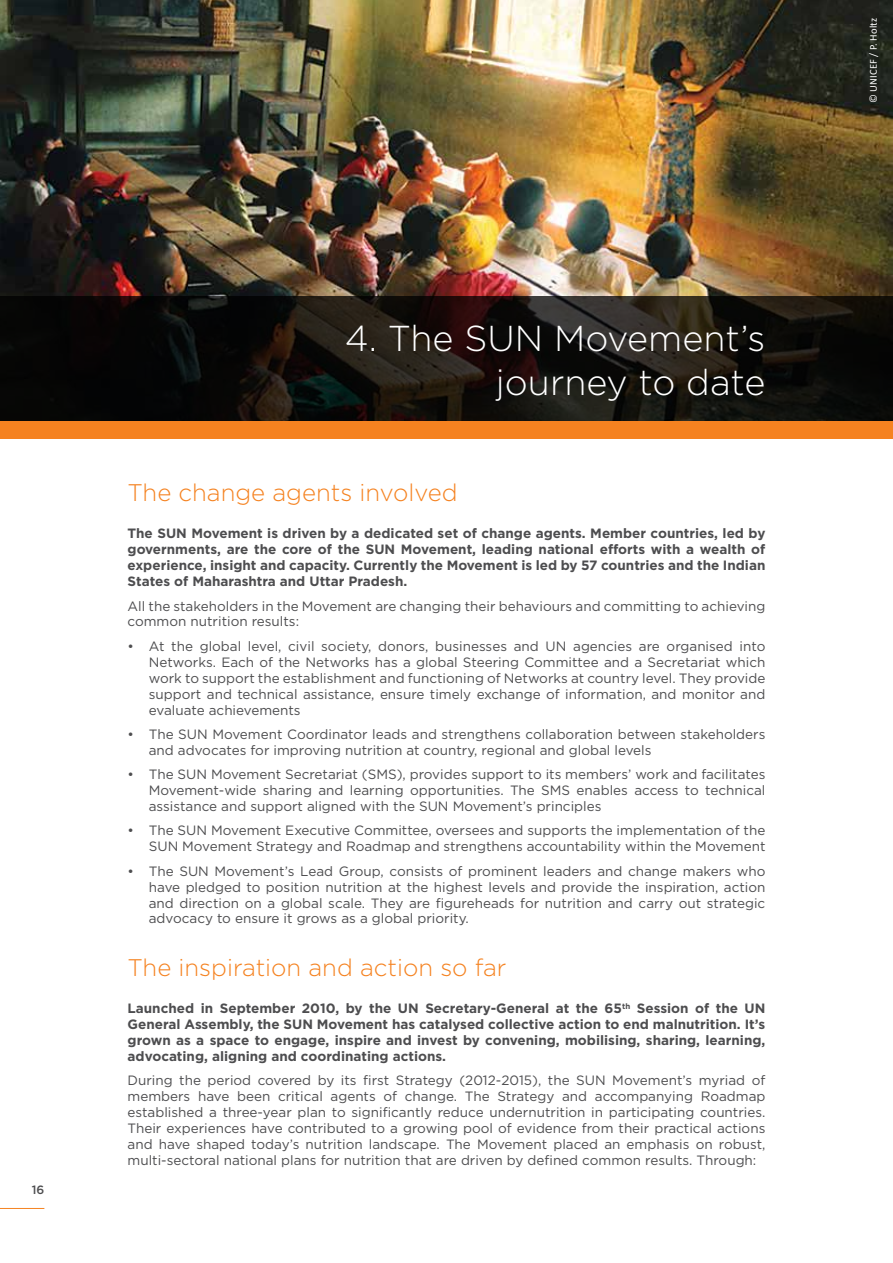
<style>
.page{position:relative;width:893px;height:1263px;background:#fff}
.page>*{position:absolute;margin:0;border:0;box-sizing:border-box;transform-origin:0 0}
.t1{font:300 36px/43.2px "Gotham";color:#fff;text-align:right}
.t2{font:300 24px "Gotham";color:#f58220}
.t3{font:13.5px/15.9px "Gotham";color:#4d4d4f;text-align:justify}
.t4{font:700 13.5px/15.9px "Gotham";color:#4d4d4f;text-align:justify}
.t5{font:500 12px "Gotham";color:#4d4d4f}
.t6{font:10.5px "Calibri";letter-spacing:.01em;color:#fff}
</style>
<div class="page">
<hr style="left:0;top:1208px;width:44px;height:1px;background:#f58220">
<img style="left:0;top:0;width:893px;height:296px">
<svg style="left:0;top:296px;width:893px;height:125px;background:#13110d"></svg>
<div style="left:0;top:421px;width:893px;height:17px;background:#f58220"></div>
<p class="t5" style="left:32px;top:1182px;width:14px">16</p>
<h1 class="t1" style="left:345px;top:316px;width:422px">4. The SUN Movement’s journey to date</h1>
<h2 class="t2" style="left:128px;top:478px;width:331px">The change agents involved</h2>
<p class="t4" style="left:128px;top:526px;width:639px">The SUN Movement is driven by a dedicated set of change agents. Member countries, led by governments, are the core of the SUN Movement, leading national efforts with a wealth of experience, insight and capacity. Currently the Movement is led by 57 countries and the Indian States of Maharashtra and Uttar Pradesh.</p>
<p class="t3" style="left:128px;top:597px;width:639px">All the stakeholders in the Movement are changing their behaviours and committing to achieving common nutrition results:</p>
<p class="t3" style="left:149px;top:638px;width:618px;text-indent:-21px">• At the global level, civil society, donors, businesses and UN agencies are organised into Networks. Each of the Networks has a global Steering Committee and a Secretariat which work to support the establishment and functioning of Networks at country level. They provide support and technical assistance, ensure timely exchange of information, and monitor and evaluate achievements</p>
<p class="t3" style="left:149px;top:726px;width:618px;text-indent:-21px">• The SUN Movement Coordinator leads and strengthens collaboration between stakeholders and advocates for improving nutrition at country, regional and global levels</p>
<p class="t3" style="left:149px;top:766px;width:618px;text-indent:-21px">• The SUN Movement Secretariat (SMS), provides support to its members’ work and facilitates Movement-wide sharing and learning opportunities. The SMS enables access to technical assistance and support aligned with the SUN Movement’s principles</p>
<p class="t3" style="left:128px;top:822px;width:639px;text-align:right">• The SUN Movement Executive Committee, oversees and supports the implementation of the<br>SUN Movement Strategy and Roadmap and strengthens accountability within the Movement</p>
<p class="t3" style="left:149px;top:863px;width:618px;text-indent:-21px">• The SUN Movement’s Lead Group, consists of prominent leaders and change makers who have pledged to position nutrition at the highest levels and provide the inspiration, action and direction on a global scale. They are figureheads for nutrition and carry out strategic advocacy to ensure it grows as a global priority.</p>
<h2 class="t2" style="left:128px;top:952px;width:380px">The inspiration and action so far</h2>
<p class="t4" style="left:128px;top:1000px;width:639px">Launched in September 2010, by the UN Secretary-General at the 65<sup>th</sup> Session of the UN General Assembly, the SUN Movement has catalysed collective action to end malnutrition. It’s grown as a space to engage, inspire and invest by convening, mobilising, sharing, learning, advocating, aligning and coordinating actions.</p>
<p class="t3" style="left:128px;top:1072px;width:639px">During the period covered by its first Strategy (2012-2015), the SUN Movement’s myriad of members have been critical agents of change. The Strategy and accompanying Roadmap established a three-year plan to significantly reduce undernutrition in participating countries.<br>Their experiences have contributed to a growing pool of evidence from their practical actions and have shaped today’s nutrition landscape. The Movement placed an emphasis on robust, multi-sectoral national plans for nutrition that are driven by defined common results. Through:</p>
<p class="t6" style="left:866px;top:103px;width:86px;rotate:-90deg">© UNICEF / P. Holtz</p>
</div>
